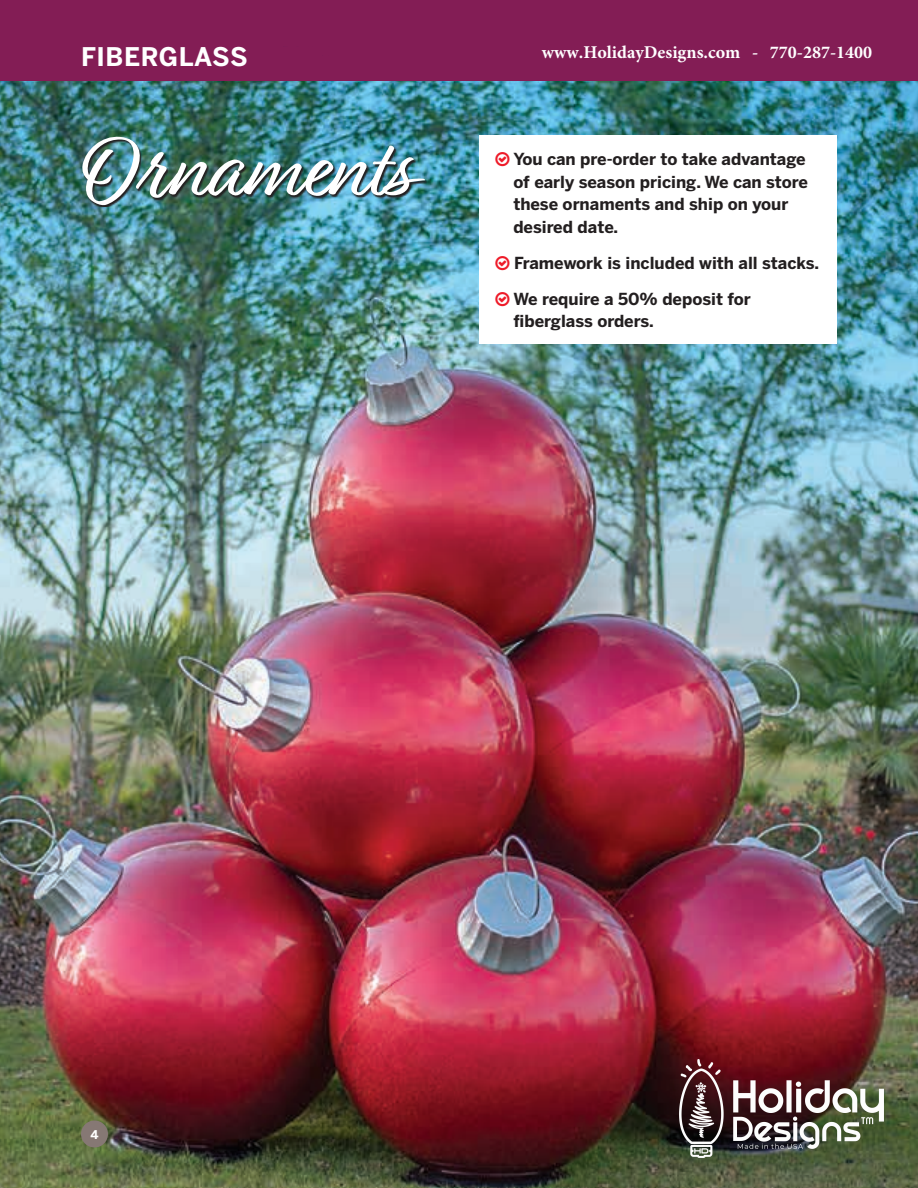
<style>
.page{position:relative;width:918px;height:1188px;background:#fff}
.page>*{position:absolute;margin:0;border:0;box-sizing:border-box;transform-origin:0 0}
.t1{font:90px "Relation Two";letter-spacing:-.01em;color:#fff}
.t2{font:700 25.5px "Benton Sans";letter-spacing:.02em;color:#fff}
.t3{font:700 18px "Minion Pro";color:#fff}
.t4{font:700 16.5px/22.5px "Benton Sans";color:#231f20}
.t5{font:700 12px "Benton Sans";color:#fff}
</style>
<div class="page">
<img style="left:0;top:81px;width:918px;height:1107px">
<img style="left:84px;top:138px;width:343px;height:69px">
<div style="left:0;top:0;width:918px;height:81px;background:#831d55"></div>
<div style="left:81px;top:1120px;width:27px;height:28px;background:#867874;border-radius:50%"></div>
<div style="left:479px;top:135px;width:358px;height:209px;background:#fff"></div>
<img style="left:679px;top:1059px;width:205px;height:99px">
<h2 class="t2" style="left:81px;top:40px;width:168px">FIBERGLASS</h2>
<h1 class="t1" style="left:81px;top:110px;width:330px">Ornaments</h1>
<p class="t3" style="left:542px;top:40px;width:332px">www.HolidayDesigns.com - 770-287-1400</p>
<p class="t4" style="left:513px;top:148px;width:296px">You can pre-order to take advantage of early season pricing. We can store these ornaments and ship on your desired date.</p>
<p class="t4" style="left:514px;top:245px;width:307px;line-height:36px">Framework is included with all stacks.<br>We require a 50% deposit for</p>
<p class="t4" style="left:514px;top:310px;width:142px">fiberglass orders.</p>
<p class="t5" style="left:90px;top:1127px;width:10px">4</p>
</div>
